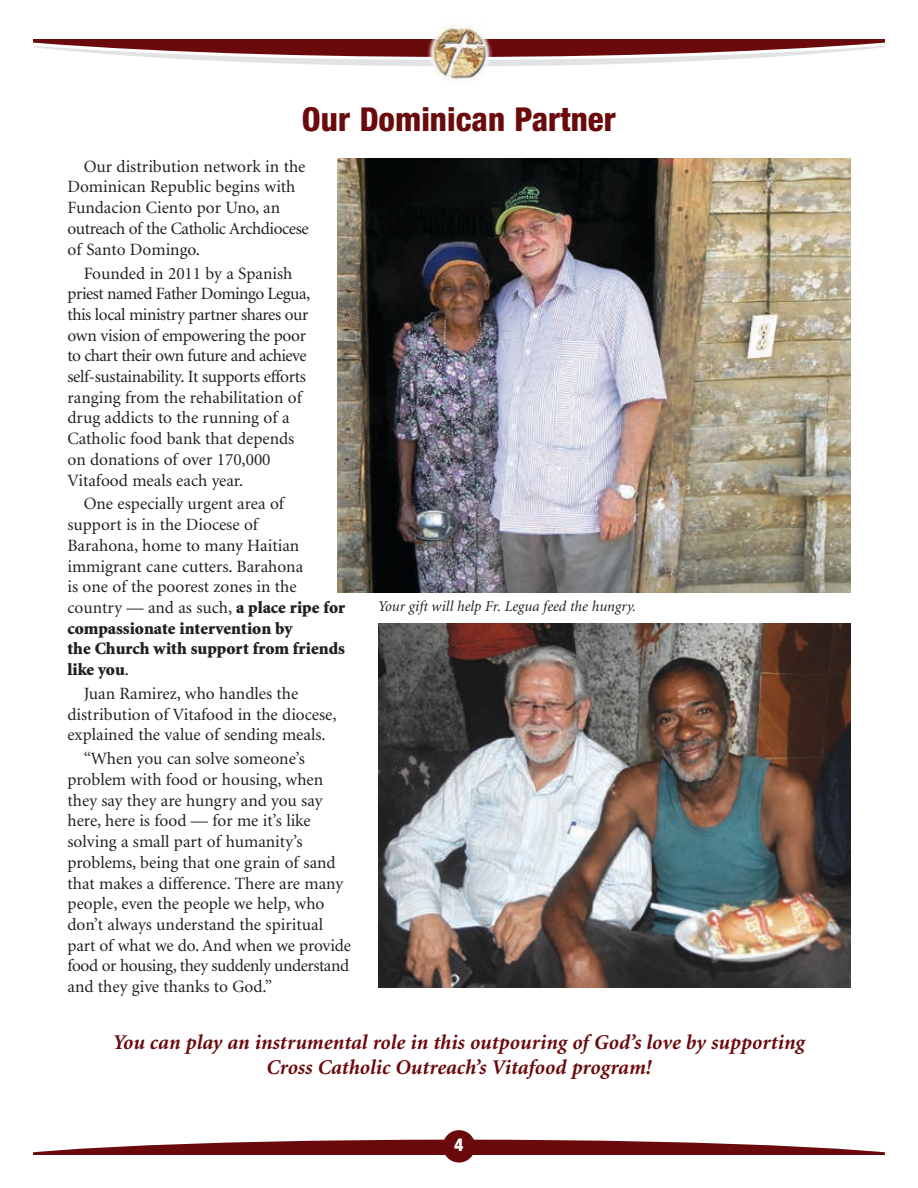
<style>
.page{position:relative;width:918px;height:1188px;background:#fff}
.page>*{position:absolute;margin:0;border:0;box-sizing:border-box;transform-origin:0 0}
.t1{font:800 condensed 33px "Helvetica Neue LT Pro";color:#6b0a0c}
.t2{font:italic 700 21px/25.2px "Minion";color:#6b0a0c;text-align:center}
.t3{font:800 condensed 18px "Helvetica Neue LT Pro";color:#fff}
.t4{font:17.25px/20.7px "Minion";color:#231f20}
.t5{font:italic 15px "Minion";color:#231f20}
.s1{font-weight:900}
</style>
<div class="page">
<svg style="left:34px;top:1140px;width:850px;height:14px"></svg>
<svg style="left:34px;top:40px;width:850px;height:26px"></svg>
<img style="left:426px;top:26px;width:66px;height:55px">
<div style="left:443px;top:1130px;width:32px;height:33px;background:#6b0a0c;border-radius:50%"></div>
<img style="left:338px;top:158px;width:512px;height:434px">
<img style="left:378px;top:624px;width:472px;height:363px">
<h1 class="t1" style="left:302px;top:99px;width:316px">Our Dominican Partner</h1>
<p class="t4" style="left:68px;top:157px;width:243px;text-indent:16px">Our distribution network in the<br>Dominican Republic begins with<br>Fundacion Ciento por Uno, an outreach of the Catholic Archdiocese of Santo Domingo.</p>
<p class="t4" style="left:68px;top:263px;width:244px;text-indent:16px">Founded in 2011 by a Spanish priest named Father Domingo Legua, this local ministry partner shares our own vision of empowering the poor to chart their own future and achieve self-sustainability. It supports efforts ranging from the rehabilitation of drug addicts to the running of a Catholic food bank that depends on donations of over 170,000<br>Vitafood meals each year.</p>
<p class="t4" style="left:68px;top:494px;width:279px;text-indent:16px">One especially urgent area of<br>support is in the Diocese of<br>Barahona, home to many Haitian immigrant cane cutters. Barahona<br>is one of the poorest zones in the country — and as such, <span class="s1">a place ripe for compassionate intervention by<br>the Church with support from friends like you</span>.</p>
<p class="t4" style="left:68px;top:684px;width:271px;text-indent:16px">Juan Ramirez, who handles the distribution of Vitafood in the diocese, explained the value of sending meals.</p>
<p class="t4" style="left:68px;top:749px;width:285px;text-indent:16px">“When you can solve someone’s problem with food or housing, when they say they are hungry and you say here, here is food — for me it’s like solving a small part of humanity’s problems, being that one grain of sand that makes a difference. There are many people, even the people we help, who don’t always understand the spiritual part of what we do. And when we provide food or housing, they suddenly understand and they give thanks to God.”</p>
<p class="t2" style="left:113px;top:1030px;width:694px">You can play an instrumental role in this outpouring of God’s love by supporting<br>Cross Catholic Outreach’s Vitafood program!</p>
<p class="t5" style="left:378px;top:599px;width:260px">Your gift will help Fr. Legua feed the hungry.</p>
<p class="t3" style="left:454px;top:1133px;width:11px">4</p>
</div>
